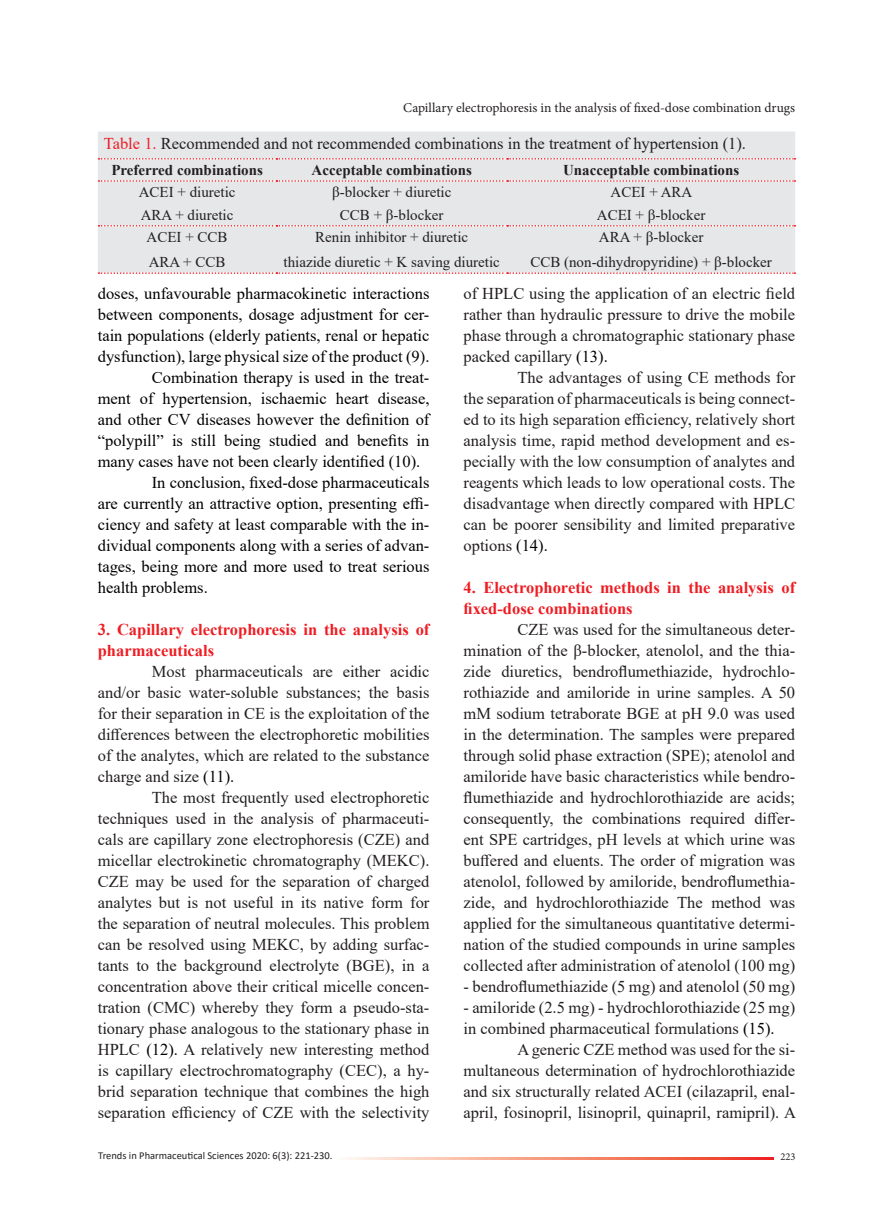
<style>
.page{position:relative;width:893px;height:1212px;background:#fff}
.page>*{position:absolute;margin:0;border:0;box-sizing:border-box;transform-origin:0 0}
.t1{font:16.5px/21px "Times New Roman";color:#231f20;text-align:justify}
.t2{font:16.5px/21px "Times New Roman";color:#000;text-align:justify}
.t3{font:700 16.5px/21px "Times New Roman";color:#ee1d23}
.t4{font:15px "Times New Roman";color:#231f20}
.t5{font:700 15px "Times New Roman";color:#231f20}
.t6{font:13.5px "Minion Pro";color:#231f20}
.t7{font:10.5px "Calibri";color:#231f20}
.t8{font:10.5px "Minion Pro";color:#231f20}
.s1{color:#ee1c24}
.s2{color:#000}
</style>
<div class="page">
<div style="left:98px;top:131px;width:697px;height:142px;background:#e6e7e9"></div>
<svg style="left:99px;top:225px;width:696px;height:2px"></svg>
<svg style="left:99px;top:272px;width:696px;height:2px"></svg>
<svg style="left:99px;top:158px;width:696px;height:2px"></svg>
<svg style="left:99px;top:180px;width:696px;height:2px"></svg>
<svg style="left:347px;top:1158px;width:427px;height:2px"></svg>
<p class="t6" style="left:403px;top:99px;width:393px">Capillary electrophoresis in the analysis of fixed-dose combination drugs</p>
<p class="t1" style="left:104px;top:132px;width:644px"><span class="s1">Table 1.</span> Recommended and not recommended combinations in the treatment of hypertension (1).</p>
<p class="t5" style="left:111px;top:159px;width:153px">Preferred combinations</p>
<p class="t5" style="left:312px;top:159px;width:162px">Acceptable combinations</p>
<p class="t5" style="left:563px;top:159px;width:178px">Unacceptable combinations</p>
<p class="t4" style="left:139px;top:182px;width:98px">ACEI + diuretic</p>
<p class="t4" style="left:332px;top:182px;width:121px">β-blocker + diuretic</p>
<p class="t4" style="left:611px;top:182px;width:83px">ACEI + ARA</p>
<p class="t4" style="left:141px;top:204px;width:94px">ARA + diuretic</p>
<p class="t4" style="left:340px;top:204px;width:105px">CCB + β-blocker</p>
<p class="t4" style="left:597px;top:204px;width:110px">ACEI + β-blocker</p>
<p class="t4" style="left:147px;top:227px;width:82px">ACEI + CCB</p>
<p class="t4" style="left:315px;top:227px;width:155px">Renin inhibitor + diuretic</p>
<p class="t4" style="left:599px;top:227px;width:106px">ARA + β-blocker</p>
<p class="t4" style="left:149px;top:252px;width:78px">ARA + CCB</p>
<p class="t4" style="left:284px;top:252px;width:218px">thiazide diuretic + K saving diuretic</p>
<p class="t4" style="left:530px;top:252px;width:243px">CCB (non-dihydropyridine) + β-blocker</p>
<p class="t2" style="left:98px;top:282px;width:333px">doses, unfavourable pharmacokinetic interactions between components, dosage adjustment for cer&shy;tain populations (elderly patients, renal or hepatic dysfunction), large physical size of the product (9).</p>
<p class="t2" style="left:98px;top:366px;width:333px;text-indent:54px">Combination therapy is used in the treat&shy;ment of hypertension, ischaemic heart disease, and other CV diseases however the definition of “polypill” is still being studied and benefits in many cases have not been clearly identified (10).</p>
<p class="t2" style="left:98px;top:471px;width:333px;text-indent:54px">In conclusion, fixed-dose pharmaceuticals are currently an attractive option, presenting effi&shy;ciency and safety at least comparable with the in&shy;dividual components along with a series of advan&shy;tages, being more and more used to treat serious health problems.</p>
<p class="t3" style="left:98px;top:618px;width:333px">3. Capillary electrophoresis in the analysis of pharmaceuticals</p>
<p class="t1" style="left:98px;top:660px;width:333px;text-indent:54px">Most pharmaceuticals are either acidic and/or basic water-soluble substances; the basis for their separation in CE is the exploitation of the differences between the electrophoretic mobilities of the analytes, which are related to the substance charge and size <span class="s2">(11).</span></p>
<p class="t1" style="left:98px;top:786px;width:333px;text-indent:54px">The most frequently used electrophoretic techniques used in the analysis of pharmaceuti&shy;cals are capillary zone electrophoresis (CZE) and micellar electrokinetic chromatography (MEKC).<br>CZE may be used for the separation of charged analytes but is not useful in its native form for the separation of neutral molecules. This problem can be resolved using MEKC, by adding surfac&shy;tants to the background electrolyte (BGE), in a concentration above their critical micelle concen&shy;tration (CMC) whereby they form a pseudo-sta&shy;tionary phase analogous to the stationary phase in HPLC <span class="s2">(12).</span> A relatively new interesting method is capillary electrochromatography (CEC), a hy&shy;brid separation technique that combines the high separation efficiency of CZE with the selectivity</p>
<p class="t7" style="left:98px;top:1148px;width:236px">Trends in Pharmaceutical Sciences 2020: 6(3): 221-230.</p>
<p class="t1" style="left:463px;top:282px;width:333px">of HPLC using the application of an electric field rather than hydraulic pressure to drive the mobile phase through a chromatographic stationary phase packed capillary <span class="s2">(13).</span></p>
<p class="t1" style="left:463px;top:366px;width:333px;text-indent:54px">The advantages of using CE methods for the separation of pharmaceuticals is being connect&shy;ed to its high separation efficiency, relatively short analysis time, rapid method development and es&shy;pecially with the low consumption of analytes and reagents which leads to low operational costs. The disadvantage when directly compared with HPLC can be poorer sensibility and limited preparative options <span class="s2">(14).</span></p>
<p class="t3" style="left:463px;top:576px;width:333px">4. Electrophoretic methods in the analysis of fixed-dose combinations</p>
<p class="t1" style="left:463px;top:618px;width:333px;text-indent:54px">CZE was used for the simultaneous deter&shy;mination of the β-blocker, atenolol, and the thia&shy;zide diuretics, bendroflumethiazide, hydrochlo&shy;rothiazide and amiloride in urine samples. A 50 mM sodium tetraborate BGE at pH 9.0 was used in the determination. The samples were prepared through solid phase extraction (SPE); atenolol and amiloride have basic characteristics while bendro&shy;flumethiazide and hydrochlorothiazide are acids; consequently, the combinations required differ&shy;ent SPE cartridges, pH levels at which urine was buffered and eluents. The order of migration was atenolol, followed by amiloride, bendroflumethia&shy;zide, and hydrochlorothiazide The method was applied for the simultaneous quantitative determi&shy;nation of the studied compounds in urine samples collected after administration of atenolol (100 mg)</p>
<p class="t1" style="left:463px;top:975px;width:333px">- bendroflumethiazide (5 mg) and atenolol (50 mg)</p>
<p class="t1" style="left:463px;top:996px;width:333px">- amiloride (2.5 mg) - hydrochlorothiazide (25 mg) in combined pharmaceutical formulations <span class="s2">(15).</span></p>
<p class="t1" style="left:463px;top:1038px;width:334px;text-indent:54px">A generic CZE method was used for the si&shy;multaneous determination of hydrochlorothiazide and six structurally related ACEI (cilazapril, enal&shy;april, fosinopril, lisinopril, quinapril, ramipril). A</p>
<p class="t8" style="left:780px;top:1150px;width:17px">223</p>
</div>
